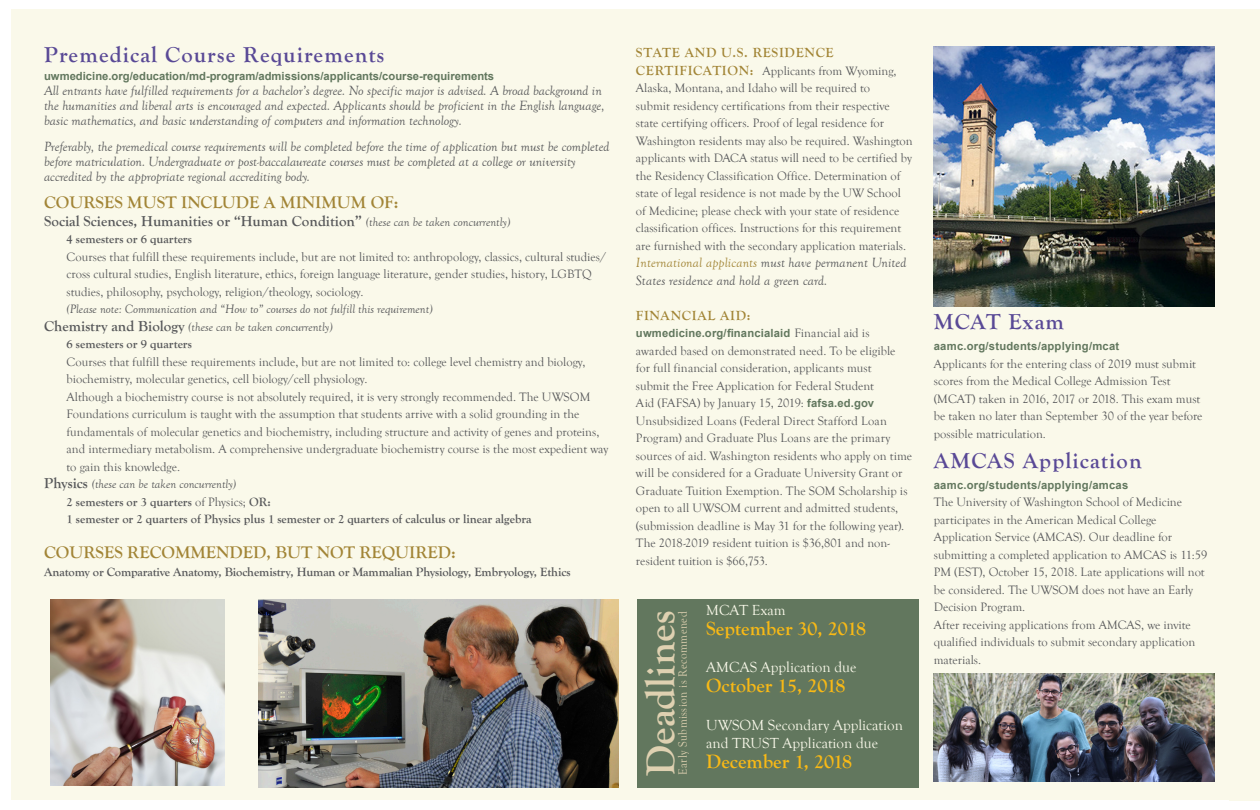
<style>
.page{position:relative;width:1260px;height:810px;background:#fff}
.page>*{position:absolute;margin:0;border:0;box-sizing:border-box;transform-origin:0 0}
.t1{font:700 41.12px "Goudy Old Style T";color:#dfd1b1}
.Paragraph_title{font:700 22.5px "Goudy Old Style T";letter-spacing:.05em;color:#594996}
.t2{font:700 20px "Goudy Old Style T";color:#f8b916}
.Body_text{font:700 17.5px "Goudy Old Style T";color:#a28536}
.t3{font:15px "Goudy Old Style T";color:#faf9ea}
.Body_text-2{font:700 15px "Goudy Old Style T";color:#57585a}
.Body_text-3{font:italic 13.75px/15px "Goudy Old Style T";color:#57585a}
.Body_text-4{font:700 13.75px "Goudy Old Style T";letter-spacing:.05em;color:#a28536}
.Body_text-5{font:12.5px/17.5px "Goudy Old Style T";color:#57585a}
.Paragraph_title-2{font:12.5px/17.5px "Goudy Old Style T";color:#57585a}
.Body_text-6{font:700 12.5px/17.5px "Goudy Old Style T";letter-spacing:-.005em;color:#57585a}
.Body_text-7{font:italic 12.5px "Goudy Old Style T";color:#57585a}
.t4{font:12.38px "Goudy Old Style T";letter-spacing:.04em;color:#dfd1b1;scale:.91 1}
.Body_text-8{font:700 11.25px "Arial";color:#62775e}
.Paragraph_title-3{font:700 11.25px "Arial";letter-spacing:.02em;color:#62775e}
.s1{font-weight:400;font-style:italic;font-size:12.5px}
.s2{font-weight:700}
.s3{font-style:italic}
.s4{font-weight:700;font-style:normal;font-size:15px}
.s5{font-weight:400}
.s6{font-weight:700;font-size:13.75px;color:#a28536}
.s7{color:#a28536}
.s8{font-family:"Goudy Old Style T";font-weight:400;font-size:12.5px;color:#57585a}
.s9{font-family:"Arial";font-weight:700;font-size:11.25px;color:#62775e}
</style>
<div class="page">
<div style="left:11px;top:9px;width:1227px;height:790px;background:#faf9ea"></div>
<div style="left:1229px;top:9px;width:31px;height:791px;background:#faf9ea"></div>
<img style="left:934px;top:46px;width:281px;height:260px">
<img style="left:934px;top:673px;width:281px;height:109px">
<div style="left:638px;top:599px;width:69px;height:189px;background:#62775e"></div>
<div style="left:706px;top:599px;width:213px;height:189px;background:#62775e"></div>
<img style="left:258px;top:600px;width:360px;height:187px">
<img style="left:50px;top:599px;width:174px;height:186px">
<p class="Paragraph_title" style="left:44px;top:42px;width:342px">Premedical Course Requirements</p>
<p class="Body_text-8" style="left:44px;top:68px;width:452px">uwmedicine.org/education/md-program/admissions/applicants/course-requirements</p>
<p class="Body_text-3" style="left:44px;top:83px;width:562px">All entrants have fulfilled requirements for a bachelor’s degree. No specific major is advised. A broad background in the humanities and liberal arts is encouraged and expected. Applicants should be proficient in the English language, basic mathematics, and basic understanding of computers and information technology.</p>
<p class="Body_text-3" style="left:44px;top:139px;width:567px">Preferably, the premedical course requirements will be completed before the time of application but must be completed before matriculation. Undergraduate or post-baccalaureate courses must be completed at a college or university accredited by the appropriate regional accrediting body.</p>
<p class="Body_text" style="left:44px;top:193px;width:356px">COURSES MUST INCLUDE A MINIMUM OF:</p>
<p class="Body_text-2" style="left:44px;top:212px;width:468px">Social Sciences, Humanities or “Human Condition” <span class="s1">(these can be taken concurrently)</span></p>
<p class="Body_text-5" style="left:67px;top:231px;width:541px"><span class="s2">4 semesters or 6 quarters<br></span>Courses that fulfill these requirements include, but are not limited to: anthropology, classics, cultural studies/ cross cultural studies, English literature, ethics, foreign language literature, gender studies, history, LGBTQ studies, philosophy, psychology, religion/theology, sociology.<br><span class="s3">(Please note: Communication and “How to” courses do not fulfill this requirement)</span></p>
<p class="Body_text-7" style="left:44px;top:320px;width:290px"><span class="s4">Chemistry and Biology</span> (these can be taken concurrently)</p>
<p class="Body_text-5" style="left:67px;top:336px;width:543px"><span class="s2">6 semesters or 9 quarters<br></span>Courses that fulfill these requirements include, but are not limited to: college level chemistry and biology, biochemistry, molecular genetics, cell biology/cell physiology.<br>Although a biochemistry course is not absolutely required, it is very strongly recommended. The UWSOM Foundations curriculum is taught with the assumption that students arrive with a solid grounding in the fundamentals of molecular genetics and biochemistry, including structure and activity of genes and proteins, and intermediary metabolism. A comprehensive undergraduate biochemistry course is the most expedient way to gain this knowledge.</p>
<p class="Body_text-7" style="left:44px;top:477px;width:194px"><span class="s4">Physics</span> (these can be taken concurrently)</p>
<p class="Body_text-6" style="left:67px;top:493px;width:467px">2 semesters or 3 quarters <span class="s5">of Physics;</span> OR:<br>1 semester or 2 quarters of Physics plus 1 semester or 2 quarters of calculus or linear algebra</p>
<p class="Body_text" style="left:44px;top:543px;width:413px">COURSES RECOMMENDED, BUT NOT REQUIRED:</p>
<p class="Body_text-6" style="left:44px;top:563px;width:528px">Anatomy or Comparative Anatomy, Biochemistry, Human or Mammalian Physiology, Embryology, Ethics</p>
<p class="Body_text-4" style="left:636px;top:45px;width:199px">STATE AND U.S. RESIDENCE</p>
<p class="Body_text-5" style="left:636px;top:62px;width:278px"><span class="s6">CERTIFICATION:</span> Applicants from Wyoming, Alaska, Montana, and Idaho will be required to<br>submit residency certifications from their respective state certifying officers. Proof of legal residence for Washington residents may also be required. Washington applicants with DACA status will need to be certified by the Residency Classification Office. Determination of state of legal residence is not made by the UW School of Medicine; please check with your state of residence classification offices. Instructions for this requirement are furnished with the secondary application materials.</p>
<p class="Body_text-3" style="left:636px;top:254px;width:272px;line-height:17.5px"><span class="s7">International applicants</span> must have permanent United<br>States residence and hold a green card.</p>
<p class="Body_text-4" style="left:636px;top:308px;width:116px">FINANCIAL AID:</p>
<p class="Body_text-8" style="left:636px;top:326px;width:235px">uwmedicine.org/financialaid <span class="s8">Financial aid is</span></p>
<p class="Body_text-5" style="left:636px;top:342px;width:278px">awarded based on demonstrated need. To be eligible for full financial consideration, applicants must<br>submit the Free Application for Federal Student<br>Aid (FAFSA) by January 15, 2019: <span class="s9">fafsa.ed.gov </span>Unsubsidized Loans (Federal Direct Stafford Loan Program) and Graduate Plus Loans are the primary sources of aid. Washington residents who apply on time will be considered for a Graduate University Grant or Graduate Tuition Exemption. The SOM Scholarship is open to all UWSOM current and admitted students, (submission deadline is May 31 for the following year).<br>The 2018-2019 resident tuition is $36,801 and non&shy;resident tuition is $66,753.</p>
<p class="t1" style="left:638px;top:776px;width:167px;rotate:-90deg">Deadlines</p>
<p class="t4" style="left:676px;top:775px;width:181px;rotate:-90deg">Early Submission is Recommened</p>
<p class="t3" style="left:706px;top:602px;width:81px">MCAT Exam</p>
<p class="t2" style="left:706px;top:617px;width:161px">September 30, 2018</p>
<p class="t3" style="left:706px;top:659px;width:152px">AMCAS Application due</p>
<p class="t2" style="left:706px;top:674px;width:141px">October 15, 2018</p>
<p class="t3" style="left:706px;top:717px;width:198px">UWSOM Secondary Application</p>
<p class="t3" style="left:706px;top:735px;width:173px">and TRUST Application due</p>
<p class="t2" style="left:706px;top:751px;width:148px">December 1, 2018</p>
<p class="Paragraph_title" style="left:934px;top:309px;width:132px">MCAT Exam</p>
<p class="Paragraph_title-3" style="left:934px;top:339px;width:187px">aamc.org/students/applying/mcat</p>
<p class="Paragraph_title-2" style="left:934px;top:355px;width:270px">Applicants for the entering class of 2019 must submit scores from the Medical College Admission Test (MCAT) taken in 2016, 2017 or 2018. This exam must be taken no later than September 30 of the year before possible matriculation.</p>
<p class="Paragraph_title" style="left:934px;top:448px;width:209px">AMCAS Application</p>
<p class="Paragraph_title-3" style="left:934px;top:478px;width:196px">aamc.org/students/applying/amcas</p>
<p class="Paragraph_title-2" style="left:934px;top:494px;width:275px">The University of Washington School of Medicine participates in the American Medical College Application Service (AMCAS). Our deadline for submitting a completed application to AMCAS is 11:59<br>PM (EST), October 15, 2018. Late applications will not be considered. The UWSOM does not have an Early Decision Program.<br>After receiving applications from AMCAS, we invite qualified individuals to submit secondary application materials.</p>
</div>
